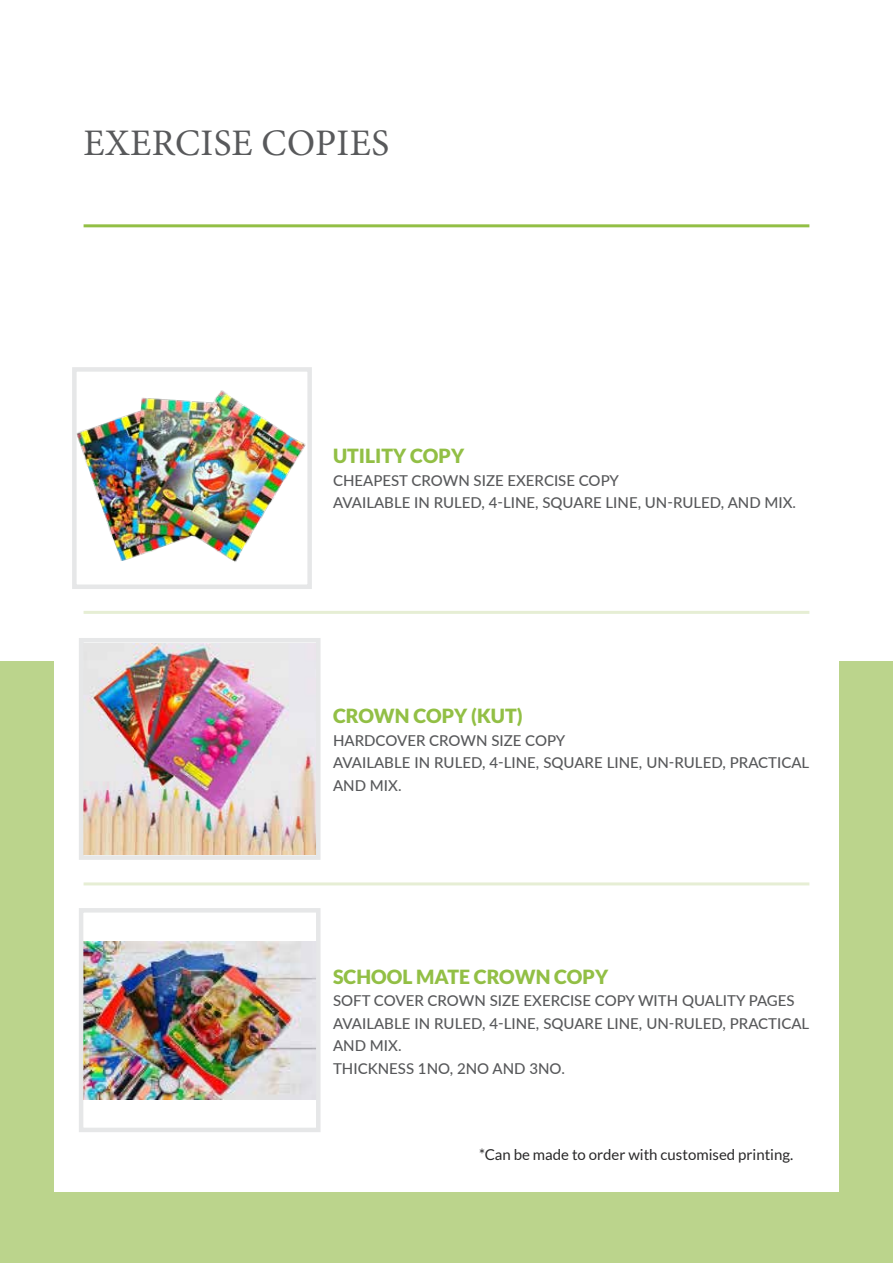
<style>
.page{position:relative;width:893px;height:1263px;background:#fff}
.page>*{position:absolute;margin:0;border:0;box-sizing:border-box;transform-origin:0 0}
.t1{font:37.5px "Minion Pro";letter-spacing:.01em;color:#58595b}
.t2{font:900 19.5px "Lato";color:#92bf45}
.t3{font:500 15px/22.5px "Lato";color:#58595b}
.t4{font:15px "Lato";color:#292829}
</style>
<div class="page">
<div style="left:0;top:661px;width:893px;height:602px;background:#bbd48c"></div>
<div style="left:54px;top:54px;width:785px;height:1137px;background:#fff"></div>
<hr style="left:84px;top:224px;width:725px;height:3px;background:#92bf45">
<hr style="left:84px;top:611px;width:725px;height:3px;background:#e6eed4">
<hr style="left:84px;top:882px;width:725px;height:3px;background:#e6eed4">
<img style="left:77px;top:390px;width:229px;height:172px">
<div style="left:72px;top:367px;width:240px;height:222px;border:4px solid #e6e7e8"></div>
<img style="left:84px;top:643px;width:232px;height:211px">
<div style="left:79px;top:638px;width:242px;height:222px;border:4px solid #e6e7e8"></div>
<img style="left:84px;top:941px;width:232px;height:158px">
<div style="left:79px;top:908px;width:242px;height:224px;border:4px solid #e6e7e8"></div>
<h1 class="t1" style="left:84px;top:118px;width:307px">EXERCISE COPIES</h1>
<h2 class="t2" style="left:333px;top:444px;width:133px">UTILITY COPY</h2>
<p class="t3" style="left:333px;top:468px;width:465px">CHEAPEST CROWN SIZE EXERCISE COPY<br>AVAILABLE IN RULED, 4-LINE, SQUARE LINE, UN-RULED, AND MIX.</p>
<h2 class="t2" style="left:333px;top:705px;width:191px">CROWN COPY (KUT)</h2>
<p class="t3" style="left:333px;top:728px;width:478px">HARDCOVER CROWN SIZE COPY<br>AVAILABLE IN RULED, 4-LINE, SQUARE LINE, UN-RULED, PRACTICAL<br>AND MIX.</p>
<h2 class="t2" style="left:333px;top:965px;width:277px">SCHOOL MATE CROWN COPY</h2>
<p class="t3" style="left:333px;top:989px;width:478px">SOFT COVER CROWN SIZE EXERCISE COPY WITH QUALITY PAGES AVAILABLE IN RULED, 4-LINE, SQUARE LINE, UN-RULED, PRACTICAL AND MIX.<br>THICKNESS 1NO, 2NO AND 3NO.</p>
<p class="t4" style="left:479px;top:1146px;width:316px">*Can be made to order with customised printing.</p>
</div>
